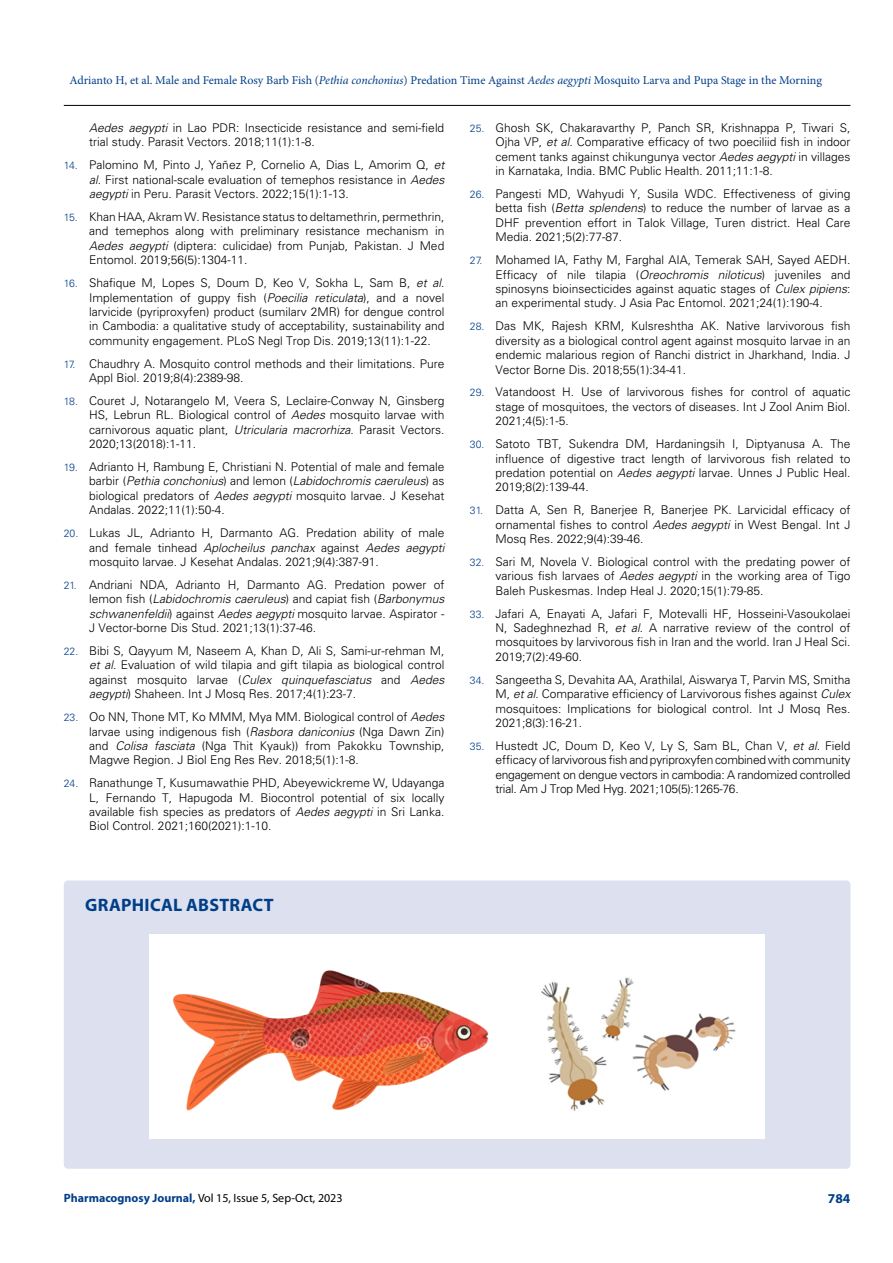
<style>
.page{position:relative;width:893px;height:1263px;background:#fff}
.page>*{position:absolute;margin:0;border:0;box-sizing:border-box;transform-origin:0 0}
.t1{font:700 18px "Myriad Pro";letter-spacing:.015em;color:#003e88}
.t2{font:700 13.5px "Myriad Pro";color:#003e88}
.t3{font:300 12px/14.4px "Univers LT Std";color:#000;text-align:justify}
.t4{font:12px "Minion Pro";color:#003e88}
.t5{font:12px "Myriad Pro";color:#000}
.s1{font-style:italic}
.s2{font-size:10.5px;color:#003e88}
.s3{font-weight:700;color:#003e88}
</style>
<div class="page">
<hr style="left:64px;top:105px;width:786px;height:1px;background:#000">
<div style="left:64px;top:880px;width:786px;height:289px;background:#dde0ef;border-radius:4px"></div>
<img style="left:149px;top:934px;width:616px;height:204px">
<p class="t4" style="left:69px;top:72px;width:754px">Adrianto H, et al. Male and Female Rosy Barb Fish (<span class="s1">Pethia conchonius</span>) Predation Time Against <span class="s1">Aedes aegypti</span> Mosquito Larva and Pupa Stage in the Morning</p>
<p class="t3" style="left:89px;top:121px;width:357px"><span class="s1">Aedes aegypti</span> in Lao PDR: Insecticide resistance and semi-field trial study. Parasit Vectors. 2018;11(1):1-8.</p>
<p class="t3" style="left:89px;top:158px;width:357px;text-indent:-26px"><span class="s2">14.</span> Palomino M, Pinto J, Yañez P, Cornelio A, Dias L, Amorim Q, <span class="s1">et al</span>. First national-scale evaluation of temephos resistance in <span class="s1">Aedes aegypti</span> in Peru. Parasit Vectors. 2022;15(1):1-13.</p>
<p class="t3" style="left:89px;top:210px;width:357px;text-indent:-26px"><span class="s2">15.</span> Khan HAA, Akram W. Resistance status to deltamethrin, permethrin, and temephos along with preliminary resistance mechanism in <span class="s1">Aedes aegypti</span> (diptera: culicidae) from Punjab, Pakistan. J Med Entomol. 2019;56(5):1304-11.</p>
<p class="t3" style="left:89px;top:276px;width:357px;text-indent:-26px"><span class="s2">16.</span> Shafique M, Lopes S, Doum D, Keo V, Sokha L, Sam B, <span class="s1">et al</span>.<br>Implementation of guppy fish (<span class="s1">Poecilia reticulata</span>), and a novel larvicide (pyriproxyfen) product (sumilarv 2MR) for dengue control in Cambodia: a qualitative study of acceptability, sustainability and community engagement. PLoS Negl Trop Dis. 2019;13(11):1-22.</p>
<p class="t3" style="left:89px;top:356px;width:357px;text-indent:-26px"><span class="s2">17.</span> Chaudhry A. Mosquito control methods and their limitations. Pure<br>Appl Biol. 2019;8(4):2389-98.</p>
<p class="t3" style="left:89px;top:393px;width:357px;text-indent:-26px"><span class="s2">18.</span> Couret J, Notarangelo M, Veera S, Leclaire-Conway N, Ginsberg HS, Lebrun RL. Biological control of <span class="s1">Aedes</span> mosquito larvae with carnivorous aquatic plant, <span class="s1">Utricularia macrorhiza</span>. Parasit Vectors.<br>2020;13(2018):1-11.</p>
<p class="t3" style="left:89px;top:460px;width:357px;text-indent:-26px"><span class="s2">19.</span> Adrianto H, Rambung E, Christiani N. Potential of male and female barbir (<span class="s1">Pethia conchonius</span>) and lemon (<span class="s1">Labidochromis caeruleus</span>) as biological predators of <span class="s1">Aedes aegypti</span> mosquito larvae. J Kesehat Andalas. 2022;11(1):50-4.</p>
<p class="t3" style="left:89px;top:526px;width:357px;text-indent:-26px"><span class="s2">20.</span> Lukas JL, Adrianto H, Darmanto AG. Predation ability of male and female tinhead <span class="s1">Aplocheilus panchax</span> against <span class="s1">Aedes aegypti </span>mosquito larvae. J Kesehat Andalas. 2021;9(4):387-91.</p>
<p class="t3" style="left:89px;top:577px;width:357px;text-indent:-26px"><span class="s2">21.</span> Andriani NDA, Adrianto H, Darmanto AG. Predation power of lemon fish (<span class="s1">Labidochromis caeruleus</span>) and capiat fish (<span class="s1">Barbonymus schwanenfeldii</span>) against <span class="s1">Aedes aegypti</span> mosquito larvae. Aspirator - J Vector-borne Dis Stud. 2021;13(1):37-46.</p>
<p class="t3" style="left:89px;top:643px;width:357px;text-indent:-26px"><span class="s2">22.</span> Bibi S, Qayyum M, Naseem A, Khan D, Ali S, Sami-ur-rehman M, <span class="s1">et al</span>. Evaluation of wild tilapia and gift tilapia as biological control against mosquito larvae (<span class="s1">Culex quinquefasciatus</span> and <span class="s1">Aedes aegypti</span>) Shaheen. Int J Mosq Res. 2017;4(1):23-7.</p>
<p class="t3" style="left:89px;top:710px;width:357px;text-indent:-26px"><span class="s2">23.</span> Oo NN, Thone MT, Ko MMM, Mya MM. Biological control of <span class="s1">Aedes </span>larvae using indigenous fish (<span class="s1">Rasbora daniconius</span> (Nga Dawn Zin) and <span class="s1">Colisa fasciata</span> (Nga Thit Kyauk)) from Pakokku Township, Magwe Region. J Biol Eng Res Rev. 2018;5(1):1-8.</p>
<p class="t3" style="left:89px;top:776px;width:357px;text-indent:-26px"><span class="s2">24.</span> Ranathunge T, Kusumawathie PHD, Abeyewickreme W, Udayanga L, Fernando T, Hapugoda M. Biocontrol potential of six locally available fish species as predators of <span class="s1">Aedes aegypti</span> in Sri Lanka.<br>Biol Control. 2021;160(2021):1-10.</p>
<p class="t3" style="left:495px;top:121px;width:357px;text-indent:-26px"><span class="s2">25.</span> Ghosh SK, Chakaravarthy P, Panch SR, Krishnappa P, Tiwari S, Ojha VP, <span class="s1">et al</span>. Comparative efficacy of two poeciliid fish in indoor cement tanks against chikungunya vector <span class="s1">Aedes aegypti</span> in villages in Karnataka, India. BMC Public Health. 2011;11:1-8.</p>
<p class="t3" style="left:495px;top:187px;width:357px;text-indent:-26px"><span class="s2">26.</span> Pangesti MD, Wahyudi Y, Susila WDC. Effectiveness of giving betta fish (<span class="s1">Betta splendens</span>) to reduce the number of larvae as a DHF prevention effort in Talok Village, Turen district. Heal Care Media. 2021;5(2):77-87.</p>
<p class="t3" style="left:495px;top:253px;width:357px;text-indent:-26px"><span class="s2">27.</span> Mohamed IA, Fathy M, Farghal AIA, Temerak SAH, Sayed AEDH.<br>Efficacy of nile tilapia (<span class="s1">Oreochromis niloticus</span>) juveniles and spinosyns bioinsecticides against aquatic stages of <span class="s1">Culex pipiens</span>: an experimental study. J Asia Pac Entomol. 2021;24(1):190-4.</p>
<p class="t3" style="left:495px;top:319px;width:357px;text-indent:-26px"><span class="s2">28.</span> Das MK, Rajesh KRM, Kulsreshtha AK. Native larvivorous fish diversity as a biological control agent against mosquito larvae in an endemic malarious region of Ranchi district in Jharkhand, India. J Vector Borne Dis. 2018;55(1):34-41.</p>
<p class="t3" style="left:495px;top:385px;width:357px;text-indent:-26px"><span class="s2">29.</span> Vatandoost H. Use of larvivorous fishes for control of aquatic stage of mosquitoes, the vectors of diseases. Int J Zool Anim Biol.<br>2021;4(5):1-5.</p>
<p class="t3" style="left:495px;top:437px;width:357px;text-indent:-26px"><span class="s2">30.</span> Satoto TBT, Sukendra DM, Hardaningsih I, Diptyanusa A. The influence of digestive tract length of larvivorous fish related to predation potential on <span class="s1">Aedes aegypti</span> larvae. Unnes J Public Heal.<br>2019;8(2):139-44.</p>
<p class="t3" style="left:495px;top:503px;width:357px;text-indent:-26px"><span class="s2">31.</span> Datta A, Sen R, Banerjee R, Banerjee PK. Larvicidal efficacy of ornamental fishes to control <span class="s1">Aedes aegypti</span> in West Bengal. Int J Mosq Res. 2022;9(4):39-46.</p>
<p class="t3" style="left:495px;top:554px;width:357px;text-indent:-26px"><span class="s2">32.</span> Sari M, Novela V. Biological control with the predating power of various fish larvaes of <span class="s1">Aedes aegypti</span> in the working area of Tigo Baleh Puskesmas. Indep Heal J. 2020;15(1):79-85.</p>
<p class="t3" style="left:495px;top:606px;width:357px;text-indent:-26px"><span class="s2">33.</span> Jafari A, Enayati A, Jafari F, Motevalli HF, Hosseini-Vasoukolaei N, Sadeghnezhad R, <span class="s1">et al</span>. A narrative review of the control of mosquitoes by larvivorous fish in Iran and the world. Iran J Heal Sci.<br>2019;7(2):49-60.</p>
<p class="t3" style="left:495px;top:672px;width:357px;text-indent:-26px"><span class="s2">34.</span> Sangeetha S, Devahita AA, Arathilal, Aiswarya T, Parvin MS, Smitha M, <span class="s1">et al</span>. Comparative efficiency of Larvivorous fishes against <span class="s1">Culex </span>mosquitoes: Implications for biological control. Int J Mosq Res.<br>2021;8(3):16-21.</p>
<p class="t3" style="left:495px;top:738px;width:357px;text-indent:-26px"><span class="s2">35.</span> Hustedt JC, Doum D, Keo V, Ly S, Sam BL, Chan V, <span class="s1">et al</span>. Field efficacy of larvivorous fish and pyriproxyfen combined with community engagement on dengue vectors in cambodia: A randomized controlled trial. Am J Trop Med Hyg. 2021;105(5):1265-76.</p>
<h1 class="t1" style="left:85px;top:893px;width:190px">GRAPHICAL ABSTRACT</h1>
<p class="t5" style="left:64px;top:1190px;width:280px"><span class="s3">Pharmacognosy Journal,</span> Vol 15, Issue 5, Sep-Oct, 2023</p>
<p class="t2" style="left:828px;top:1189px;width:24px">784</p>
</div>
